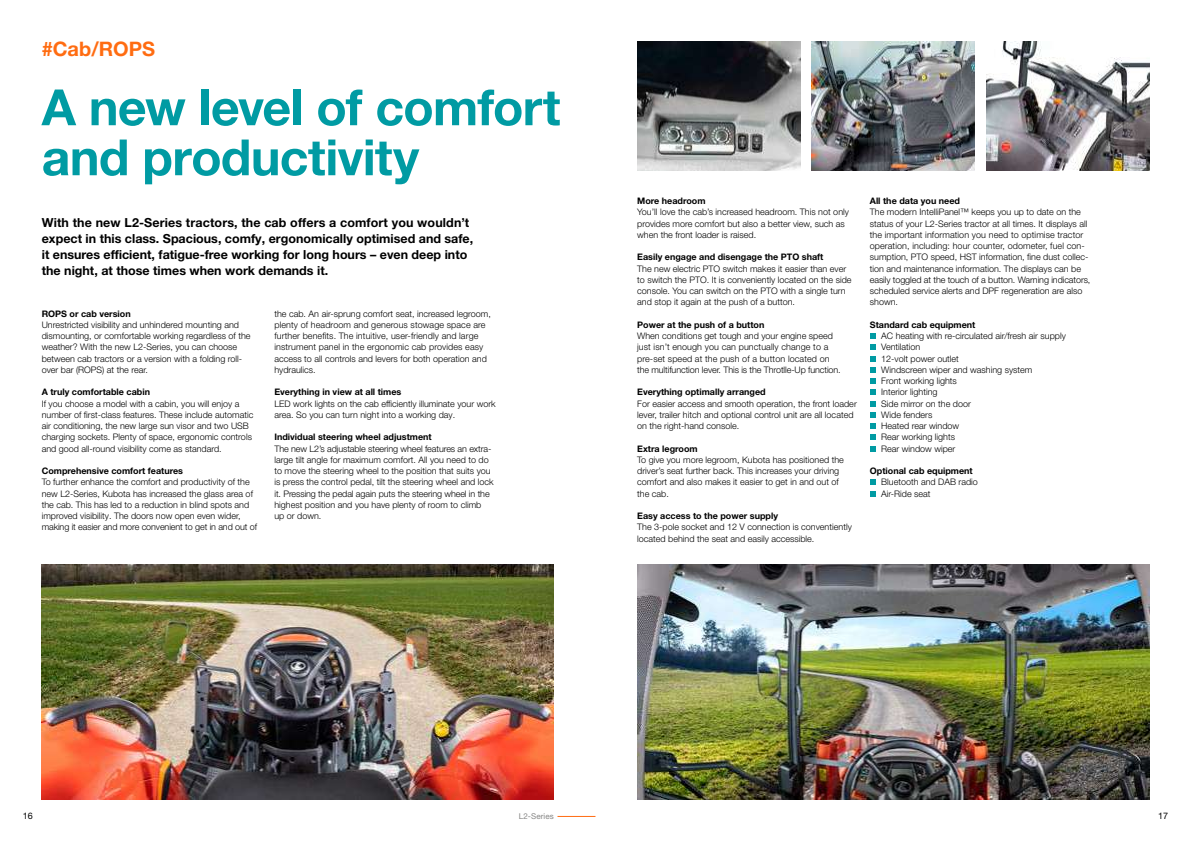
<style>
.page{position:relative;width:1191px;height:842px;background:#fff}
.page>*{position:absolute;margin:0;border:0;box-sizing:border-box;transform-origin:0 0}
.t1{font:700 50px/50px "Helvetica Neue LT Pro";letter-spacing:-.015em;color:#009ba3}
.t2{font:700 20px "Helvetica Neue LT Pro";color:#ff6c11}
.t3{font:700 12.5px/16px "Helvetica Neue LT Pro";color:#000}
.t4{font:300 9px/11.2px "Helvetica Neue LT Pro";color:#000}
.t5{font:700 9px "Helvetica Neue LT Pro";color:#000}
.t6{font:9px "Helvetica Neue LT Pro";color:#000}
.t7{font:8px "Helvetica Neue LT Pro";letter-spacing:.01em;color:#878786}
</style>
<div class="page">
<hr style="left:557px;top:816px;width:38px;height:1px;background:#ff6c11">
<img style="left:637px;top:564px;width:512px;height:235px">
<img style="left:42px;top:564px;width:512px;height:235px">
<img style="left:637px;top:42px;width:163px;height:128px">
<img style="left:811px;top:42px;width:163px;height:128px">
<img style="left:986px;top:42px;width:163px;height:128px">
<svg style="left:870px;top:333px;width:5px;height:6px"></svg>
<svg style="left:870px;top:345px;width:5px;height:5px"></svg>
<svg style="left:870px;top:356px;width:5px;height:5px"></svg>
<svg style="left:870px;top:367px;width:5px;height:17px"></svg>
<svg style="left:870px;top:390px;width:5px;height:5px"></svg>
<svg style="left:870px;top:401px;width:5px;height:5px"></svg>
<svg style="left:870px;top:412px;width:5px;height:17px"></svg>
<svg style="left:870px;top:435px;width:5px;height:5px"></svg>
<svg style="left:870px;top:446px;width:5px;height:5px"></svg>
<svg style="left:870px;top:480px;width:5px;height:5px"></svg>
<svg style="left:870px;top:491px;width:5px;height:5px"></svg>
<h2 class="t2" style="left:42px;top:36px;width:115px">#Cab/ROPS</h2>
<h1 class="t1" style="left:42px;top:81px;width:520px">A new level of comfort and productivity</h1>
<p class="t3" style="left:42px;top:214px;width:433px">With the new L2-Series tractors, the cab offers a comfort you wouldn’t expect in this class. Spacious, comfy, ergonomically optimised and safe, it ensures efficient, fatigue-free working for long hours – even deep into the night, at those times when work demands it.</p>
<p class="t4" style="left:274px;top:307px;width:218px">the cab. An air-sprung comfort seat, increased legroom, plenty of headroom and generous stowage space are further benefits. The intuitive, user-friendly and large instrument panel in the ergonomic cab provides easy access to all controls and levers for both operation and hydraulics.</p>
<p class="t5" style="left:274px;top:386px;width:128px">Everything in view at all times</p>
<p class="t4" style="left:274px;top:397px;width:223px">LED work lights on the cab efficiently illuminate your work area. So you can turn night into a working day.</p>
<p class="t5" style="left:274px;top:431px;width:159px">Individual steering wheel adjustment</p>
<p class="t4" style="left:274px;top:442px;width:221px">The new L2’s adjustable steering wheel features an extra&shy;large tilt angle for maximum comfort. All you need to do to move the steering wheel to the position that suits you is press the control pedal, tilt the steering wheel and lock it. Pressing the pedal again puts the steering wheel in the highest position and you have plenty of room to climb<br>up or down.</p>
<p class="t5" style="left:42px;top:308px;width:91px">ROPS or cab version</p>
<p class="t4" style="left:42px;top:319px;width:210px">Unrestricted visibility and unhindered mounting and dismounting, or comfortable working regardless of the weather? With the new L2-Series, you can choose between cab tractors or a version with a folding roll&shy;over bar (ROPS) at the rear.</p>
<p class="t5" style="left:42px;top:386px;width:110px">A truly comfortable cabin</p>
<p class="t4" style="left:42px;top:397px;width:213px">If you choose a model with a cabin, you will enjoy a number of first-class features. These include automatic air conditioning, the new large sun visor and two USB charging sockets. Plenty of space, ergonomic controls and good all-round visibility come as standard.</p>
<p class="t5" style="left:42px;top:465px;width:143px">Comprehensive comfort features</p>
<p class="t4" style="left:42px;top:476px;width:217px">To further enhance the comfort and productivity of the new L2-Series, Kubota has increased the glass area of the cab. This has led to a reduction in blind spots and improved visibility. The doors now open even wider, making it easier and more convenient to get in and out of</p>
<p class="t5" style="left:637px;top:195px;width:70px">More headroom</p>
<p class="t4" style="left:637px;top:206px;width:213px">You’ll love the cab’s increased headroom. This not only provides more comfort but also a better view, such as when the front loader is raised.</p>
<p class="t5" style="left:637px;top:251px;width:188px">Easily engage and disengage the PTO shaft</p>
<p class="t4" style="left:637px;top:262px;width:216px">The new electric PTO switch makes it easier than ever to switch the PTO. It is conveniently located on the side console. You can switch on the PTO with a single turn and stop it again at the push of a button.</p>
<p class="t5" style="left:637px;top:319px;width:129px">Power at the push of a button</p>
<p class="t4" style="left:637px;top:330px;width:205px">When conditions get tough and your engine speed just isn’t enough you can punctually change to a pre-set speed at the push of a button located on the multifunction lever. This is the Throtlle-Up function.</p>
<p class="t5" style="left:637px;top:386px;width:130px">Everything optimally arranged</p>
<p class="t4" style="left:637px;top:397px;width:221px">For easier access and smooth operation, the front loader lever, trailer hitch and optional control unit are all located on the right-hand console.</p>
<p class="t5" style="left:637px;top:443px;width:62px">Extra legroom</p>
<p class="t4" style="left:637px;top:454px;width:208px">To give you more legroom, Kubota has positioned the driver’s seat further back. This increases your driving comfort and also makes it easier to get in and out of the cab.</p>
<p class="t5" style="left:637px;top:510px;width:142px">Easy access to the power supply</p>
<p class="t4" style="left:637px;top:521px;width:216px">The 3-pole socket and 12 V connection is conventiently located behind the seat and easily accessible.</p>
<p class="t5" style="left:870px;top:195px;width:92px">All the data you need</p>
<p class="t4" style="left:870px;top:206px;width:222px">The modern IntelliPanel™ keeps you up to date on the status of your L2-Series tractor at all times. It displays all the important information you need to optimise tractor operation, including: hour counter, odometer, fuel con&shy;sumption, PTO speed, HST information, fine dust collec&shy;tion and maintenance information. The displays can be easily toggled at the touch of a button. Warning indicators, scheduled service alerts and DPF regeneration are also shown.</p>
<p class="t5" style="left:870px;top:319px;width:107px">Standard cab equipment</p>
<p class="t4" style="left:881px;top:330px;width:186px">AC heating with re-circulated air/fresh air supply<br>Ventilation<br>12-volt power outlet<br>Windscreen wiper and washing system<br>Front working lights<br>Interior lighting<br>Side mirror on the door<br>Wide fenders<br>Heated rear window<br>Rear working lights<br>Rear window wiper</p>
<p class="t5" style="left:870px;top:465px;width:104px">Optional cab equipment</p>
<p class="t4" style="left:881px;top:476px;width:98px">Bluetooth and DAB radio<br>Air-Ride seat</p>
<p class="t6" style="left:23px;top:810px;width:12px">16</p>
<p class="t7" style="left:519px;top:811px;width:36px">L2-Series</p>
<p class="t6" style="left:1158px;top:810px;width:12px">17</p>
</div>
